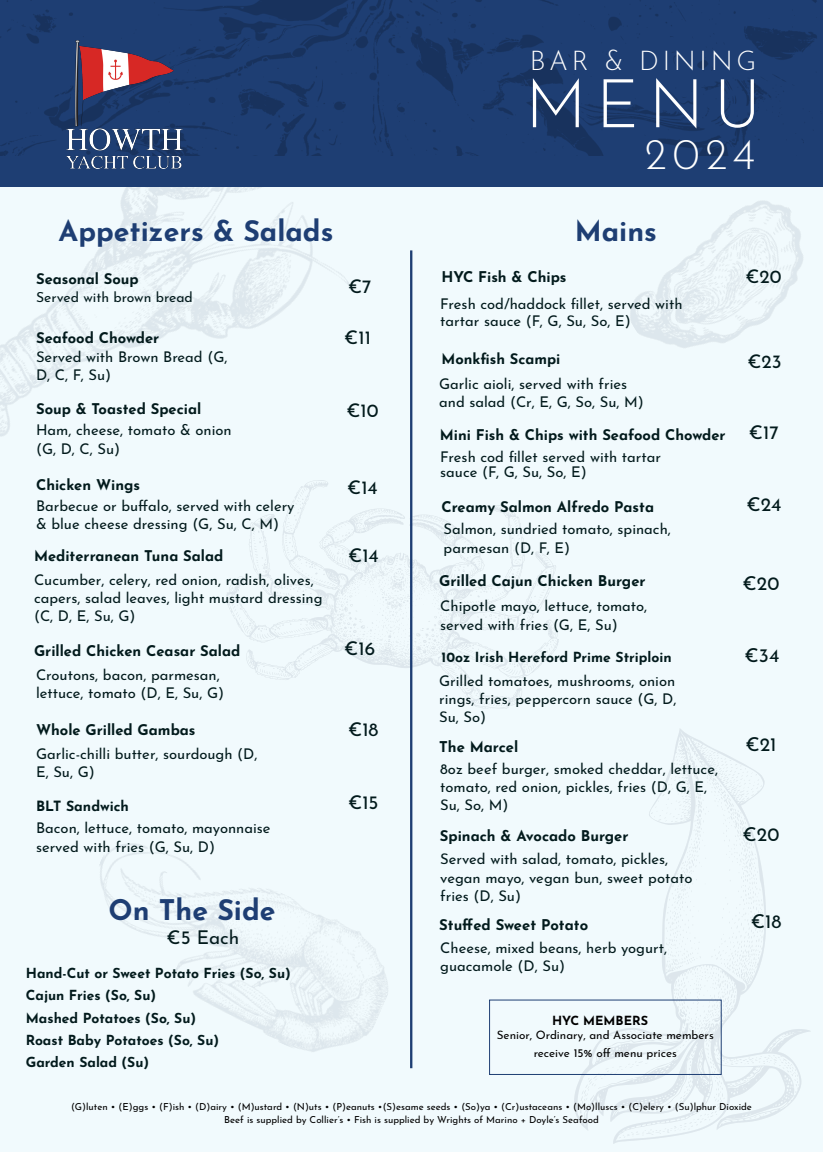
<style>
.page{position:relative;width:823px;height:1152px;background:#f1fafd}
.page>*{position:absolute;margin:0;border:0;box-sizing:border-box;transform-origin:0 0}
.t1{font:300 67.6px "Josefin Sans";color:#fff}
.t2{font:300 43.2px "Josefin Sans";color:#fff}
.t3{font:700 28.4px "Josefin Sans";color:#1e3e73}
.t4{font:300 26.8px "Josefin Sans";letter-spacing:.14em;color:#fff}
.t5{font:19.2px "Josefin Sans";color:#021a1c}
.t6{font:18.8px "Josefin Sans";color:#021a1c}
.t7{font:14.8px/18.4px "Josefin Sans";color:#021a1c}
.t8{font:700 14.8px "Josefin Sans";color:#021a1c}
.t9{font:700 14px/22px "Josefin Sans";color:#021a1c}
.t10{font:14px "Josefin Sans";color:#021a1c}
.t11{font:700 12.4px "Josefin Sans";color:#000}
.t12{font:11.6px/17.2px "Josefin Sans";color:#000;text-align:center}
.t13{font:9.6px/13.2px "Josefin Sans";color:#000;text-align:center}
</style>
<div class="page">
<img style="left:575px;top:729px;width:235px;height:415px">
<img style="left:226px;top:481px;width:333px;height:228px">
<img style="left:0;top:186px;width:360px;height:330px">
<img style="left:610px;top:186px;width:213px;height:162px">
<div style="left:0;top:0;width:823px;height:186px;background:#1e3e73"></div>
<img style="left:0;top:0;width:817px;height:155px">
<hr style="left:410px;top:250px;width:2px;height:818px;background:#1e3e73">
<img style="left:66px;top:40px;width:116px;height:129px">
<div style="left:489px;top:1000px;width:232px;height:75px;border:1px solid #1e3e73"></div>
<h3 class="t4" style="left:530px;top:40px;width:228px">BAR &amp; DINING</h3>
<h1 class="t1" style="left:525px;top:51px;width:237px">MENU</h1>
<h2 class="t2" style="left:645px;top:120px;width:112px">2024</h2>
<h3 class="t3" style="left:59px;top:206px;width:276px">Appetizers &amp; Salads</h3>
<p class="t8" style="left:36px;top:265px;width:104px">Seasonal Soup</p>
<p class="t8" style="left:441px;top:263px;width:127px">HYC Fish &amp; Chips</p>
<h3 class="t3" style="left:575px;top:206px;width:84px">Mains</h3>
<p class="t6" style="left:745px;top:261px;width:38px">€20</p>
<p class="t6" style="left:348px;top:271px;width:25px">€7</p>
<p class="t10" style="left:36px;top:286px;width:158px">Served with brown bread</p>
<p class="t8" style="left:36px;top:324px;width:125px">Seafood Chowder</p>
<p class="t7" style="left:36px;top:346px;width:193px">Served with Brown Bread (G,<br>D, C, F, Su)</p>
<p class="t8" style="left:36px;top:395px;width:167px">Soup &amp; Toasted Special</p>
<p class="t7" style="left:36px;top:419px;width:197px">Ham, cheese, tomato &amp; onion (G, D, C, Su)</p>
<p class="t8" style="left:36px;top:471px;width:105px">Chicken Wings</p>
<p class="t7" style="left:36px;top:495px;width:260px">Barbecue or buffalo, served with celery &amp; blue cheese dressing (G, Su, C, M)</p>
<p class="t7" style="left:440px;top:293px;width:244px">Fresh cod/haddock fillet, served with tartar sauce (F, G, Su, So, E)</p>
<p class="t6" style="left:344px;top:322px;width:28px">€11</p>
<p class="t8" style="left:441px;top:346px;width:120px">Monkfish Scampi</p>
<p class="t6" style="left:747px;top:345px;width:36px">€23</p>
<p class="t7" style="left:439px;top:373px;width:206px">Garlic aioli, served with fries and salad (Cr, E, G, So, Su, M)</p>
<p class="t6" style="left:346px;top:395px;width:34px">€10</p>
<p class="t5" style="left:749px;top:416px;width:31px">€17</p>
<p class="t8" style="left:440px;top:422px;width:287px">Mini Fish &amp; Chips with Seafood Chowder</p>
<p class="t7" style="left:440px;top:448px;width:222px;line-height:14.4px">Fresh cod fillet served with tartar sauce (F, G, Su, So, E)</p>
<p class="t6" style="left:347px;top:472px;width:32px">€14</p>
<p class="t5" style="left:746px;top:488px;width:36px">€24</p>
<p class="t8" style="left:441px;top:494px;width:214px">Creamy Salmon Alfredo Pasta</p>
<p class="t7" style="left:443px;top:518px;width:229px">Salmon, sundried tomato, spinach, parmesan (D, F, E)</p>
<p class="t5" style="left:348px;top:540px;width:32px">€14</p>
<p class="t8" style="left:34px;top:543px;width:191px">Mediterranean Tuna Salad</p>
<p class="t7" style="left:34px;top:569px;width:290px">Cucumber, celery, red onion, radish, olives, capers, salad leaves, light mustard dressing (C, D, E, Su, G)</p>
<p class="t8" style="left:34px;top:637px;width:208px">Grilled Chicken Ceasar Salad</p>
<p class="t7" style="left:36px;top:664px;width:190px">Croutons, bacon, parmesan, lettuce, tomato (D, E, Su, G)</p>
<p class="t8" style="left:36px;top:716px;width:161px">Whole Grilled Gambas</p>
<p class="t7" style="left:36px;top:743px;width:223px">Garlic-chilli butter, sourdough (D,<br>E, Su, G)</p>
<p class="t9" style="left:36px;top:793px;width:94px">BLT Sandwich</p>
<p class="t7" style="left:36px;top:817px;width:236px">Bacon, lettuce, tomato, mayonnaise served with fries (G, Su, D)</p>
<h3 class="t3" style="left:108px;top:885px;width:168px">On The Side</h3>
<p class="t5" style="left:166px;top:921px;width:74px">€5 Each</p>
<p class="t9" style="left:26px;top:960px;width:266px">Hand-Cut or Sweet Potato Fries (So, Su)<br>Cajun Fries (So, Su)<br>Mashed Potatoes (So, Su)<br>Roast Baby Potatoes (So, Su)<br>Garden Salad (Su)</p>
<p class="t5" style="left:344px;top:632px;width:32px">€16</p>
<p class="t5" style="left:348px;top:713px;width:32px">€18</p>
<p class="t5" style="left:348px;top:787px;width:32px">€15</p>
<p class="t8" style="left:439px;top:568px;width:208px">Grilled Cajun Chicken Burger</p>
<p class="t7" style="left:440px;top:595px;width:208px">Chipotle mayo, lettuce, tomato, served with fries (G, E, Su)</p>
<p class="t9" style="left:441px;top:644px;width:232px">10oz Irish Hereford Prime Striploin</p>
<p class="t7" style="left:439px;top:669px;width:239px;text-align:justify">Grilled tomatoes, mushrooms, onion rings, fries, peppercorn sauce (G, D, Su, So)</p>
<p class="t7" style="left:440px;top:757px;width:279px">8oz beef burger, smoked cheddar, lettuce, tomato, red onion, pickles, fries (D, G, E,<br>Su, So, M)</p>
<p class="t8" style="left:439px;top:734px;width:81px">The Marcel</p>
<p class="t8" style="left:440px;top:823px;width:190px">Spinach &amp; Avocado Burger</p>
<p class="t7" style="left:440px;top:848px;width:254px">Served with salad, tomato, pickles, vegan mayo, vegan bun, sweet potato fries (D, Su)</p>
<p class="t8" style="left:439px;top:912px;width:150px">Stuffed Sweet Potato</p>
<p class="t7" style="left:440px;top:937px;width:228px">Cheese, mixed beans, herb yogurt, guacamole (D, Su)</p>
<p class="t11" style="left:552px;top:1010px;width:97px">HYC MEMBERS</p>
<p class="t12" style="left:497px;top:1025px;width:218px">Senior, Ordinary, and Associate members receive 15% off menu prices</p>
<p class="t5" style="left:742px;top:567px;width:38px">€20</p>
<p class="t5" style="left:744px;top:640px;width:36px">€34</p>
<p class="t5" style="left:745px;top:728px;width:33px">€21</p>
<p class="t5" style="left:742px;top:819px;width:38px">€20</p>
<p class="t5" style="left:751px;top:905px;width:32px">€18</p>
<p class="t13" style="left:71px;top:1098px;width:682px">(G)luten • (E)ggs • (F)ish • (D)airy • (M)ustard • (N)uts • (P)eanuts •(S)esame seeds • (So)ya • (Cr)ustaceans • (Mo)lluscs • (C)elery • (Su)lphur Dioxide<br>Beef is supplied by Collier’s • Fish is supplied by Wrights of Marino + Doyle’s Seafood</p>
</div>
